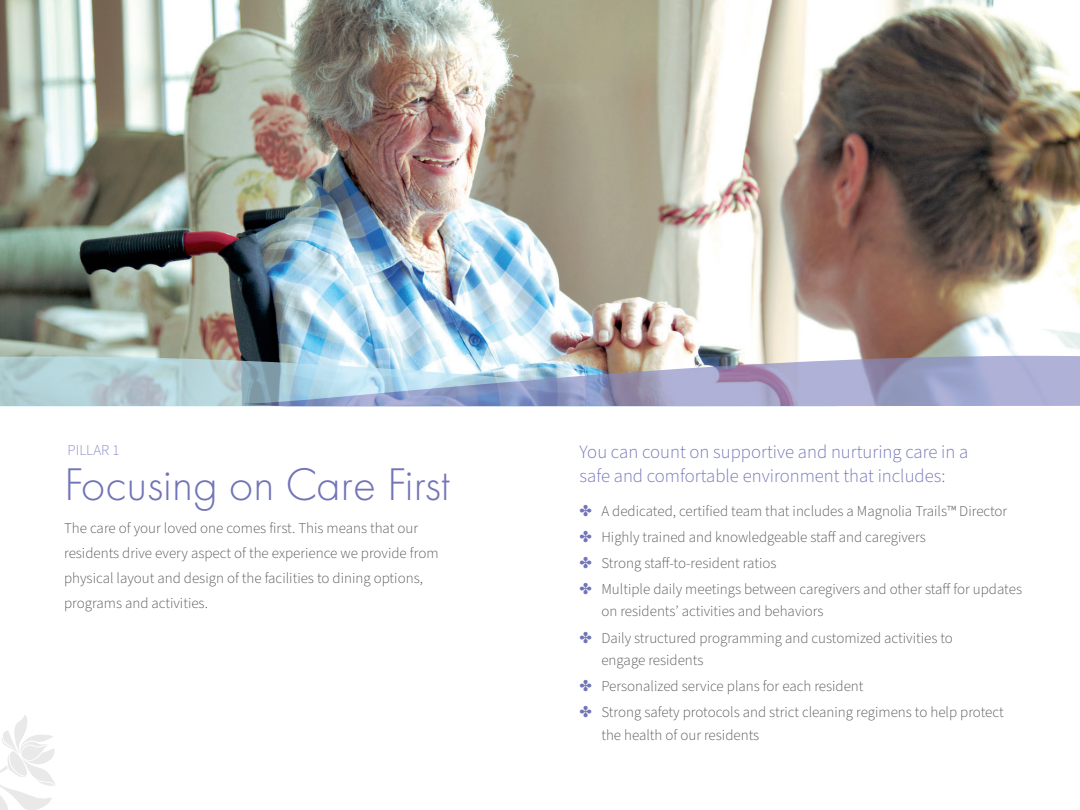
<style>
.page{position:relative;width:1080px;height:810px;background:#fff}
.page>*{position:absolute;margin:0;border:0;box-sizing:border-box;transform-origin:0 0}
.Headline{font:300 47.5px "Futura PT";color:#7174b7}
.Paragraph_Style_2{font:300 18.75px/23.8px "Source Sans Pro";color:#7174b7}
.regular{font:300 15px/25px "Source Sans Pro";color:#58585a}
.Headline-2{font:300 15px "Source Sans Pro";color:#878ac3}
.s1{color:#7174b7}
</style>
<div class="page">
<img style="left:0;top:0;width:1080px;height:356px">
<svg style="left:0;top:356px;width:241px;height:51px;background:#b4ced3"></svg>
<svg style="left:241px;top:356px;width:839px;height:51px;background:#a7b1cd"></svg>
<svg style="left:0;top:715px;width:55px;height:95px"></svg>
<p class="Headline-2" style="left:68px;top:440px;width:54px">PILLAR 1</p>
<p class="Paragraph_Style_2" style="left:580px;top:441px;width:390px">You can count on supportive and nurturing care in a safe and comfortable environment that includes:</p>
<p class="regular" style="left:580px;top:499px;width:429px"><span class="s1">✤</span> A dedicated, certified team that includes a Magnolia Trails™ Director</p>
<p class="regular" style="left:580px;top:525px;width:348px"><span class="s1">✤</span> Highly trained and knowledgeable staff and caregivers</p>
<p class="regular" style="left:580px;top:551px;width:199px"><span class="s1">✤</span> Strong staff-to-resident ratios</p>
<p class="regular" style="left:601px;top:578px;width:422px;line-height:22.5px;text-indent:-22px"><span class="s1">✤</span> Multiple daily meetings between caregivers and other staff for updates on residents’ activities and behaviors</p>
<p class="regular" style="left:601px;top:627px;width:353px;line-height:22.5px;text-indent:-22px"><span class="s1">✤</span> Daily structured programming and customized activities to engage residents</p>
<p class="regular" style="left:580px;top:674px;width:285px"><span class="s1">✤</span> Personalized service plans for each resident</p>
<p class="regular" style="left:601px;top:702px;width:404px;line-height:22.5px;text-indent:-22px"><span class="s1">✤</span> Strong safety protocols and strict cleaning regimens to help protect the health of our residents</p>
<p class="Headline" style="left:64px;top:458px;width:388px">Focusing on Care First</p>
<p class="regular" style="left:64px;top:516px;width:376px">The care of your loved one comes first. This means that our residents drive every aspect of the experience we provide from physical layout and design of the facilities to dining options, programs and activities.</p>
</div>
